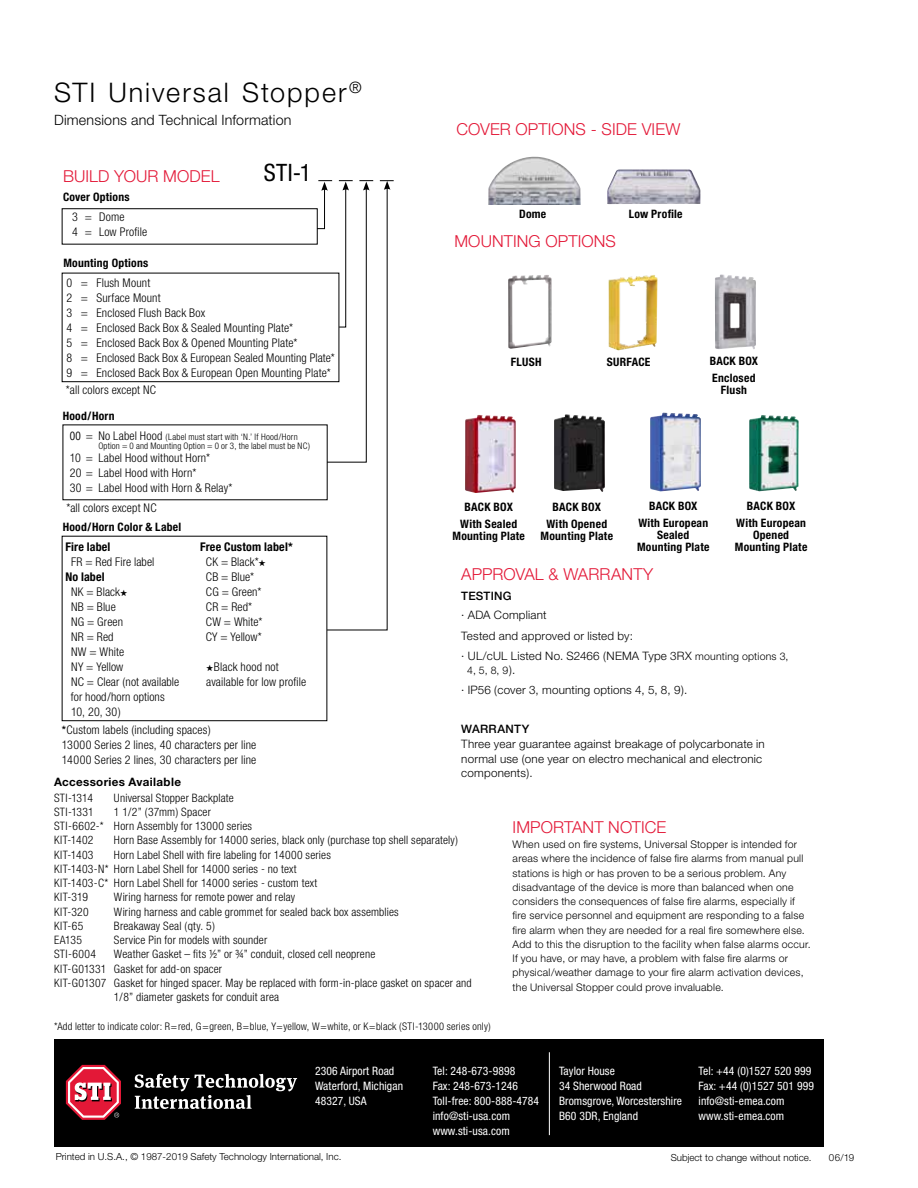
<style>
.page{position:relative;width:918px;height:1188px;background:#fff}
.page>*{position:absolute;margin:0;border:0;box-sizing:border-box;transform-origin:0 0}
.t1{font:300 27px "Helvetica Neue";letter-spacing:.075em;color:#000}
.t2{font:condensed 24px "Helvetica Neue";color:#000}
.t3{font:300 16.5px "Helvetica Neue";color:#e31837}
.t4{font:300 14.25px "Helvetica Neue";letter-spacing:.015em;color:#000}
.t5{font:300 condensed 12px/15px "Helvetica Neue";letter-spacing:.015em;color:#000}
.t6{font:700 condensed 12px "Helvetica Neue";letter-spacing:.015em;color:#000}
.t7{font:300 condensed 11.7px/14.2px "Helvetica Neue";letter-spacing:.015em;color:#000}
.t8{font:condensed 11.7px/15px "Helvetica Neue";letter-spacing:.01em;color:#fff}
.t9{font:300 11.7px/20.2px "Helvetica Neue";letter-spacing:.02em;color:#000}
.t10{font:700 condensed 11.7px/17.2px "Helvetica Neue";letter-spacing:.02em;color:#000;text-align:center}
.t11{font:700 11.7px "Helvetica Neue";letter-spacing:.03em;color:#000}
.t12{font:500 11.7px "Helvetica Neue";letter-spacing:.02em;color:#000}
.t13{font:300 10.5px/14.2px "Helvetica Neue";letter-spacing:.025em;color:#000}
.t14{font:300 condensed 10.5px "Helvetica Neue";letter-spacing:.02em;color:#000}
.t15{font:300 9.75px "Helvetica Neue";color:#000}
.t16{font:300 condensed 9px/9px "Helvetica Neue";letter-spacing:.02em;color:#000}
.s1{font-family:"Helvetica CY Plain";font-weight:400;font-stretch:normal;font-size:12px}
.s2{font-size:12px}
.s3{font-weight:700}
.s4{font-size:10.5px}
.s5{font-size:11.7px}
.s6{font-weight:500;font-stretch:normal;font-size:11.7px}
</style>
<div class="page">
<div style="left:54px;top:1040px;width:770px;height:108px;background:#000"></div>
<hr style="left:549px;top:1052px;width:1px;height:83px;background:#fff">
<svg style="left:135px;top:1074px;width:162px;height:35px"></svg>
<svg style="left:66px;top:1065px;width:55px;height:55px"></svg>
<div style="left:62px;top:536px;width:265px;height:185px;border:1px solid #000"></div>
<div style="left:62px;top:273px;width:277px;height:109px;border:1px solid #000"></div>
<svg style="left:317px;top:180px;width:77px;height:450px"></svg>
<img style="left:465px;top:415px;width:51px;height:78px">
<img style="left:554px;top:414px;width:51px;height:78px">
<img style="left:650px;top:413px;width:51px;height:78px">
<img style="left:749px;top:415px;width:50px;height:76px">
<img style="left:508px;top:275px;width:44px;height:74px">
<img style="left:608px;top:275px;width:50px;height:75px">
<img style="left:715px;top:274px;width:41px;height:75px">
<img style="left:488px;top:157px;width:93px;height:48px">
<img style="left:607px;top:169px;width:94px;height:35px">
<h1 class="t1" style="left:54px;top:76px;width:309px">STI Universal Stopper<sup>®</sup></h1>
<p class="t4" style="left:54px;top:112px;width:239px">Dimensions and Technical Information</p>
<h3 class="t3" style="left:63px;top:166px;width:10px">build</h3>
<h3 class="t3" style="left:114px;top:166px;width:12px">your</h3>
<h3 class="t3" style="left:163px;top:166px;width:13px">model</h3>
<p class="t10" style="left:63px;top:189px;width:68px">Cover Options</p>
<p class="t5" style="left:72px;top:209px;width:77px">3 = Dome<br>4 = Low Profile</p>
<p class="t10" style="left:63px;top:254px;width:86px">Mounting Options</p>
<h2 class="t2" style="left:264px;top:158px;width:49px">STI-1</h2>
<p class="t5" style="left:66px;top:275px;width:270px">0 = Flush Mount<br>2 = Surface Mount<br>3 = Enclosed Flush Back Box<br>4 = Enclosed Back Box &amp; Sealed Mounting Plate*<br>5 = Enclosed Back Box &amp; Opened Mounting Plate*<br>8 = Enclosed Back Box &amp; European Sealed Mounting Plate* 9 = Enclosed Back Box &amp; European Open Mounting Plate*</p>
<p class="t5" style="left:66px;top:383px;width:92px">*all colors except NC</p>
<p class="t10" style="left:63px;top:407px;width:53px">Hood/Horn</p>
<p class="t16" style="left:98px;top:432px;width:213px;text-indent:-29px"><span class="s1">00</span> <span class="s2">= No Label Hood</span> (Label must start with ‘N.’ If Hood/Horn<br>Option = 0 and Mounting Option = 0 or 3, the label must be NC)</p>
<p class="t5" style="left:70px;top:451px;width:164px">10 = Label Hood without Horn*<br>20 = Label Hood with Horn*<br>30 = Label Hood with Horn &amp; Relay*</p>
<h3 class="t3" style="left:456px;top:119px;width:12px">cover</h3>
<h3 class="t3" style="left:516px;top:119px;width:11px">options</h3>
<h3 class="t3" style="left:591px;top:119px;width:21px">- side</h3>
<h3 class="t3" style="left:642px;top:119px;width:40px">vie w</h3>
<p class="t10" style="left:519px;top:205px;width:29px">Dome</p>
<p class="t10" style="left:629px;top:205px;width:55px">Low Profile</p>
<h3 class="t3" style="left:454px;top:231px;width:26px">Mounting</h3>
<h3 class="t3" style="left:546px;top:231px;width:11px">option</h3>
<h3 class="t3" style="left:606px;top:231px;width:12px">S</h3>
<p class="t10" style="left:511px;top:353px;width:32px">FLUSH</p>
<p class="t10" style="left:607px;top:353px;width:45px">SURFACE</p>
<p class="t10" style="left:710px;top:353px;width:50px;line-height:16.5px;text-align:left">BACK BOX<br>Enclosed</p>
<p class="t10" style="left:721px;top:381px;width:27px">Flush</p>
<p class="t10" style="left:638px;top:497px;width:71px">BACK BOX<br>With European</p>
<p class="t10" style="left:637px;top:529px;width:74px;line-height:12px">Sealed<br>Mounting Plate</p>
<p class="t10" style="left:736px;top:497px;width:71px">BACK BOX<br>With European</p>
<p class="t10" style="left:735px;top:529px;width:74px;line-height:12px">Opened<br>Mounting Plate</p>
<p class="t10" style="left:460px;top:498px;width:58px">BACK BOX<br>With Sealed</p>
<p class="t10" style="left:452px;top:527px;width:74px">Mounting Plate</p>
<p class="t10" style="left:547px;top:498px;width:62px">BACK BOX<br>With Opened</p>
<p class="t10" style="left:541px;top:527px;width:74px">Mounting Plate</p>
<p class="t5" style="left:66px;top:500px;width:92px">*all colors except NC</p>
<p class="t10" style="left:63px;top:518px;width:120px">Hood/Horn Color &amp; Label</p>
<p class="t5" style="left:206px;top:539px;width:88px;text-indent:-6px"><span class="s3">Free Custom label*<br></span>CK = Black*★<br>CB = Blue*<br>CG = Green*<br>CR = Red*<br>CW = White*<br>CY = Yellow*</p>
<p class="t6" style="left:65px;top:539px;width:47px">Fire label</p>
<p class="t5" style="left:71px;top:554px;width:85px">FR = Red Fire label</p>
<p class="t5" style="left:71px;top:569px;width:110px;text-indent:-5px"><span class="s3">No label<br></span>NK = Black★<br>NB = Blue<br>NG = Green<br>NR = Red<br>NW = White<br>NY = Yellow<br>NC = Clear (not available for hood/horn options<br>10, 20, 30)</p>
<h3 class="t3" style="left:461px;top:564px;width:12px">approval</h3>
<h3 class="t3" style="left:549px;top:564px;width:34px">&amp; warrant</h3>
<h3 class="t3" style="left:643px;top:564px;width:12px">Y</h3>
<p class="t12" style="left:461px;top:589px;width:52px">TESTING</p>
<p class="t9" style="left:461px;top:605px;width:329px">· ADA Compliant<br>Tested and approved or listed by:<br>· UL/cUL Listed No. S2466 (NEMA Type 3RX <span class="s4">mounting options 3,</span></p>
<p class="t13" style="left:467px;top:663px;width:50px">4, 5, 8, 9<span class="s5">).</span></p>
<p class="t9" style="left:461px;top:680px;width:228px">· IP56 (cover 3, mounting options 4, 5, 8, 9).</p>
<p class="t12" style="left:461px;top:722px;width:69px">WARRANTY</p>
<p class="t9" style="left:461px;top:737px;width:305px;line-height:14.2px">Three year guarantee against breakage of polycarbonate in normal use (one year on electro mechanical and electronic components).</p>
<p class="t5" style="left:206px;top:660px;width:102px;line-height:14.4px">★Black hood not available for low profile</p>
<p class="t5" style="left:62px;top:722px;width:196px"><span class="s6">*</span>Custom labels (including spaces)<br>13000 Series 2 lines, 40 characters per line<br>14000 Series 2 lines, 30 characters per line</p>
<p class="t11" style="left:54px;top:774px;width:129px">Accessories Available</p>
<p class="t7" style="left:54px;top:790px;width:41px">STI-1314</p>
<p class="t7" style="left:114px;top:790px;width:121px">Universal Stopper Backplate</p>
<p class="t7" style="left:54px;top:805px;width:41px">STI-1331</p>
<p class="t7" style="left:54px;top:805px;width:200px;text-indent:60px">1 1/2” (37mm) Spacer<br>STI-6602-* Horn Assembly for 13000 series<br>KIT-1402</p>
<h3 class="t3" style="left:513px;top:817px;width:11px">important</h3>
<h3 class="t3" style="left:608px;top:817px;width:11px">notice</h3>
<p class="t13" style="left:513px;top:837px;width:300px">When used on fire systems, Universal Stopper is intended for areas where the incidence of false fire alarms from manual pull stations is high or has proven to be a serious problem. Any disadvantage of the device is more than balanced when one considers the consequences of false fire alarms, especially if fire service personnel and equipment are responding to a false fire alarm when they are needed for a real fire somewhere else.<br>Add to this the disruption to the facility when false alarms occur.<br>If you have, or may have, a problem with false fire alarms or physical/weather damage to your fire alarm activation devices, the Universal Stopper could prove invaluable.</p>
<p class="t7" style="left:114px;top:833px;width:346px">Horn Base Assembly for 14000 series, black only (purchase top shell separately)</p>
<p class="t7" style="left:54px;top:847px;width:278px;text-indent:60px">Horn Label Shell with fire labeling for 14000 series KIT-1403-N* Horn Label Shell for 14000 series - no text KIT-1403-C* Horn Label Shell for 14000 series - custom text KIT-319</p>
<p class="t7" style="left:54px;top:847px;width:41px">KIT-1403</p>
<p class="t7" style="left:114px;top:890px;width:183px">Wiring harness for remote power and relay</p>
<p class="t7" style="left:54px;top:904px;width:36px">KIT-320</p>
<p class="t7" style="left:114px;top:904px;width:286px">Wiring harness and cable grommet for sealed back box assemblies</p>
<p class="t7" style="left:54px;top:919px;width:31px">KIT-65</p>
<p class="t7" style="left:114px;top:919px;width:102px">Breakaway Seal (qty. 5)</p>
<p class="t7" style="left:54px;top:933px;width:30px">EA135</p>
<p class="t7" style="left:114px;top:933px;width:155px">Service Pin for models with sounder</p>
<p class="t7" style="left:54px;top:947px;width:44px">STI-6004</p>
<p class="t7" style="left:114px;top:947px;width:263px">Weather Gasket – fits ½” or ¾” conduit, closed cell neoprene</p>
<p class="t7" style="left:54px;top:961px;width:170px">KIT-G01331 Gasket for add-on spacer</p>
<p class="t7" style="left:54px;top:976px;width:419px">KIT-G01307 Gasket for hinged spacer. May be replaced with form-in-place gasket on spacer and</p>
<p class="t7" style="left:114px;top:990px;width:167px">1/8” diameter gaskets for conduit area</p>
<p class="t14" style="left:54px;top:1020px;width:438px">*Add letter to indicate color: R=red, G=green, B=blue, Y=yellow, W=white, or K=black (STI-13000 series only)</p>
<p class="t8" style="left:315px;top:1063px;width:90px">2306 Airport Road<br>Waterford, Michigan<br>48327, USA</p>
<p class="t8" style="left:433px;top:1063px;width:108px">Tel: 248-673-9898<br>Fax: 248-673-1246<br>Toll-free: 800-888-4784 info@sti-usa.com www.sti-usa.com</p>
<p class="t8" style="left:559px;top:1063px;width:125px">Taylor House<br>34 Sherwood Road<br>Bromsgrove, Worcestershire<br>B60 3DR, England</p>
<p class="t8" style="left:699px;top:1063px;width:117px">Tel: +44 (0)1527 520 999<br>Fax: +44 (0)1527 501 999 info@sti-emea.com www.sti-emea.com</p>
<p class="t15" style="left:671px;top:1151px;width:142px">Subject to change without notice.</p>
<p class="t15" style="left:829px;top:1151px;width:27px">06/19</p>
<p class="t15" style="left:56px;top:1150px;width:287px">Printed in U.S.A., © 1987-2019 Safety Technology International, Inc.</p>
</div>
